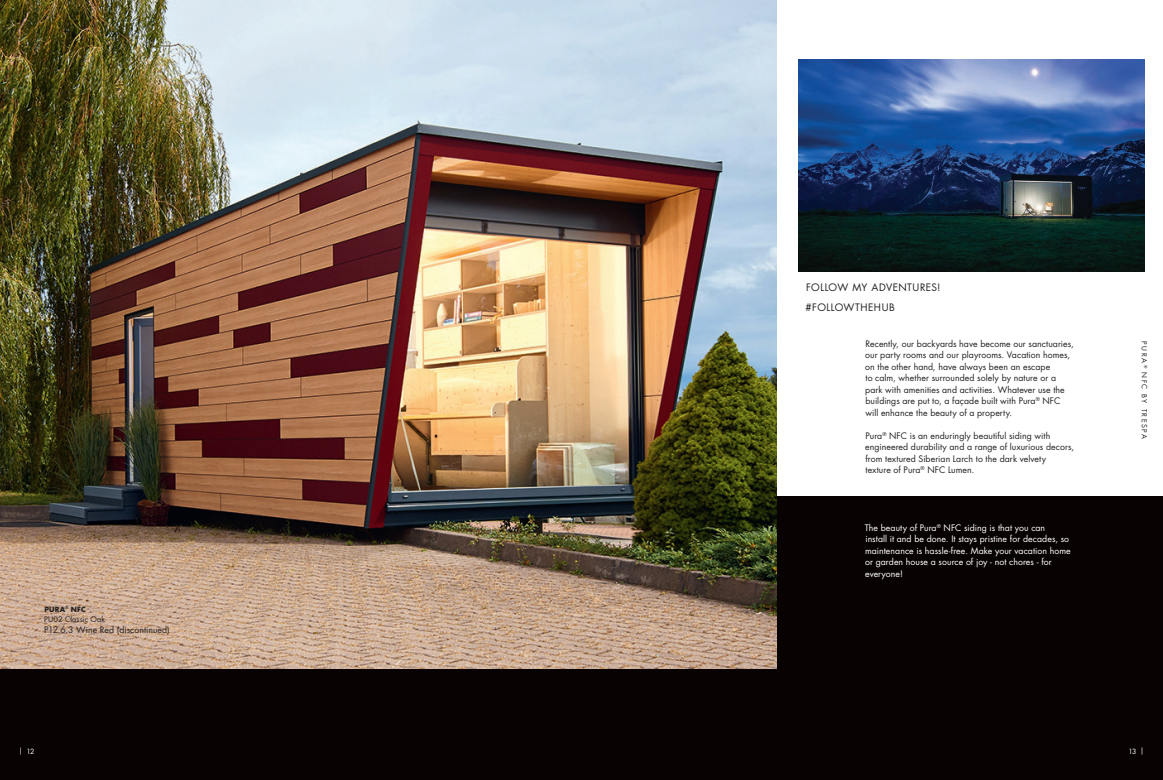
<style>
.page{position:relative;width:1163px;height:780px;background:#fff}
.page>*{position:absolute;margin:0;border:0;box-sizing:border-box;transform-origin:0 0}
.t1{font:10px "Futura Std";letter-spacing:.05em;color:#231f20}
.PLATTE_TEKST{font:8.8px/11.5px "Futura Std";letter-spacing:.005em;color:#231f20}
.PLATTE_TEKST-2{font:8.8px/11.5px "Futura Std";letter-spacing:.005em;color:#fff}
.PLATTE_TEKST-3{font:7.5px "Futura Std";letter-spacing:.01em;color:#231f20}
.t2{font:7px "Futura Std";letter-spacing:.21em;color:#231f20}
.PLATTE_TEKST-4{font:700 7px "Futura Std";letter-spacing:.02em;color:#231f20}
.t3{font:7px "Futura Std";color:#fff}
</style>
<div class="page">
<div style="left:0;top:496px;width:1162px;height:284px;background:#080302"></div>
<img style="left:798px;top:59px;width:345px;height:213px">
<img style="left:0;top:0;width:776px;height:669px">
<p class="PLATTE_TEKST-4" style="left:44px;top:604px;width:43px">PURA<sup>®</sup> NFC</p>
<p class="PLATTE_TEKST-3" style="left:44px;top:614px;width:62px">PU02 Classic Oak</p>
<p class="PLATTE_TEKST" style="left:44px;top:624px;width:127px">P12.6.3 Wine Red (discontinued)</p>
<p class="t1" style="left:805px;top:281px;width:136px">FOLLOW MY ADVENTURES!</p>
<p class="t1" style="left:805px;top:301px;width:91px">#FOLLOWTHEHUB</p>
<p class="PLATTE_TEKST" style="left:865px;top:338px;width:210px">Recently, our backyards have become our sanctuaries, our party rooms and our playrooms. Vacation homes, on the other hand, have always been an escape<br>to calm, whether surrounded solely by nature or a park with amenities and activities. Whatever use the buildings are put to, a façade built with Pura<sup>®</sup> NFC will enhance the beauty of a property.</p>
<p class="PLATTE_TEKST" style="left:865px;top:430px;width:210px">Pura<sup>®</sup> NFC is an enduringly beautiful siding with engineered durability and a range of luxurious decors, from textured Siberian Larch to the dark velvety<br>texture of Pura<sup>®</sup> NFC Lumen.</p>
<p class="PLATTE_TEKST-2" style="left:864px;top:522px;width:207px">The beauty of Pura<sup>®</sup> NFC siding is that you can<br>install it and be done. It stays pristine for decades, so maintenance is hassle-free. Make your vacation home or garden house a source of joy - not chores - for everyone!</p>
<p class="t2" style="left:1148px;top:341px;width:99px;rotate:90deg">PURA <sup>®</sup> NFC BY TRESPA</p>
<p class="t3" style="left:19px;top:746px;width:17px">| 12</p>
<p class="t3" style="left:1128px;top:746px;width:10px">13</p>
<p class="t3" style="left:1139px;top:746px;width:5px">|</p>
</div>
